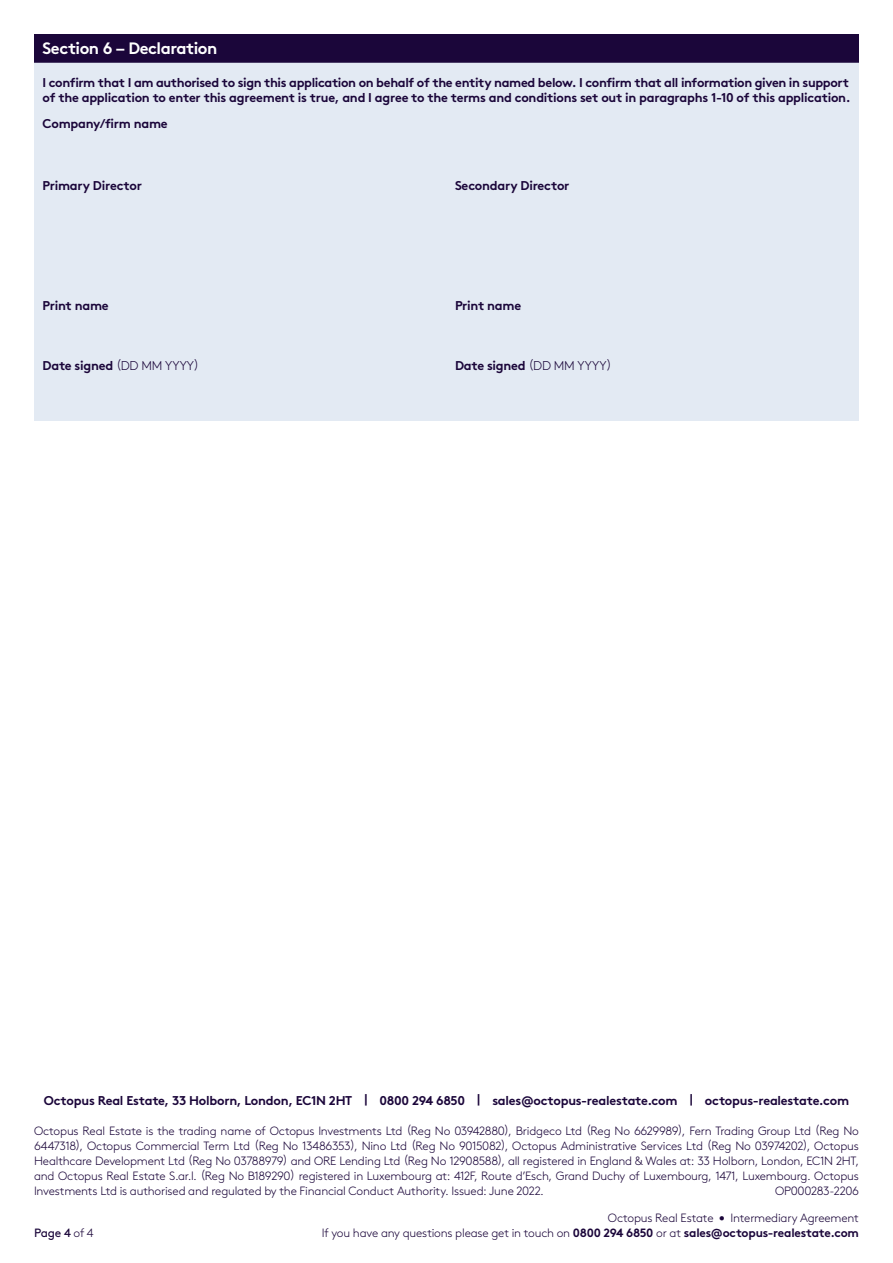
<style>
.page{position:relative;width:893px;height:1263px;background:#fff}
.page>*{position:absolute;margin:0;border:0;box-sizing:border-box;transform-origin:0 0}
.t1{font:700 16.5px "Brown";letter-spacing:-.03em;color:#fff}
.t2{font:700 12.75px/15.3px "Brown";letter-spacing:-.02em;color:#1b063a}
.t3{font:300 12px/15px "Brown";letter-spacing:-.015em;color:#1b063a;text-align:right}
.t4{font:12px "Brown";color:#1b063a}
.s1{font-weight:300}
.s2{font-weight:700}
</style>
<div class="page">
<div style="left:34px;top:34px;width:825px;height:29px;background:#1b063a"></div>
<div style="left:34px;top:63px;width:825px;height:357px;background:#e3eaf3"></div>
<h1 class="t1" style="left:43px;top:35px;width:176px">Section 6 – Declaration</h1>
<p class="t2" style="left:43px;top:74px;width:809px">I confirm that I am authorised to sign this application on behalf of the entity named below. I confirm that all information given in support of the application to enter this agreement is true, and I agree to the terms and conditions set out in paragraphs 1-10 of this application.</p>
<p class="t2" style="left:43px;top:115px;width:127px">Company/firm name</p>
<p class="t2" style="left:43px;top:177px;width:101px">Primary Director</p>
<p class="t2" style="left:455px;top:177px;width:116px">Secondary Director</p>
<p class="t2" style="left:43px;top:297px;width:68px">Print name</p>
<p class="t2" style="left:455px;top:297px;width:68px">Print name</p>
<p class="t2" style="left:43px;top:356px;width:158px">Date signed <span class="s1">(DD MM YYYY)</span></p>
<p class="t2" style="left:455px;top:356px;width:158px">Date signed <span class="s1">(DD MM YYYY)</span></p>
<p class="t2" style="left:44px;top:1091px;width:807px">Octopus Real Estate, 33 Holborn, London, EC1N 2HT | 0800 294 6850 | sales@octopus-realestate.com | octopus-realestate.com</p>
<p class="t3" style="left:34px;top:1122px;width:826px;text-align:justify">Octopus Real Estate is the trading name of Octopus Investments Ltd (Reg No 03942880), Bridgeco Ltd (Reg No 6629989), Fern Trading Group Ltd (Reg No 6447318), Octopus Commercial Term Ltd (Reg No 13486353), Nino Ltd (Reg No 9015082), Octopus Administrative Services Ltd (Reg No 03974202), Octopus Healthcare Development Ltd (Reg No 03788979) and ORE Lending Ltd (Reg No 12908588), all registered in England &amp; Wales at: 33 Holborn, London, EC1N 2HT, and Octopus Real Estate S.ar.l. (Reg No B189290) registered in Luxembourg at: 412F, Route d’Esch, Grand Duchy of Luxembourg, 1471, Luxembourg. Octopus Investments Ltd is authorised and regulated by the Financial Conduct Authority. Issued: June 2022.</p>
<p class="t3" style="left:775px;top:1182px;width:85px">OP000283-2206</p>
<p class="t4" style="left:34px;top:1224px;width:61px">Page 4 <span class="s1">of 4</span></p>
<p class="t3" style="left:322px;top:1210px;width:539px">Octopus Real Estate • Intermediary Agreement<br>If you have any questions please get in touch on <span class="s2">0800 294 6850</span> or at <span class="s2">sales@octopus-realestate.com</span></p>
</div>
